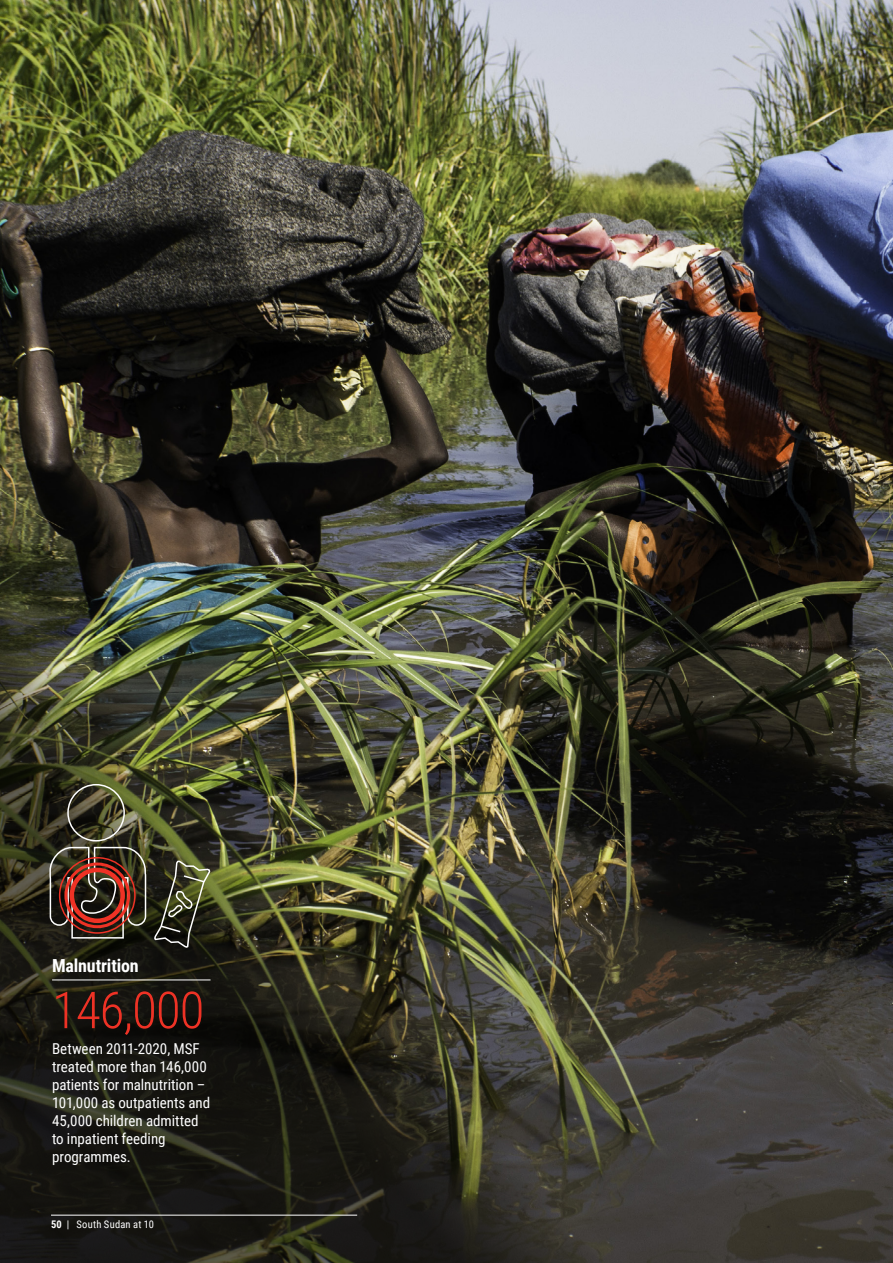
<style>
.page{position:relative;width:893px;height:1263px;background:#fff}
.page>*{position:absolute;margin:0;border:0;box-sizing:border-box;transform-origin:0 0}
.t1{font:300 51px "Roboto Condensed";letter-spacing:-.02em;color:#ee3225}
.t2{font:700 18px "Roboto Condensed";letter-spacing:-.01em;color:#fff}
.t3{font:15px/18px "Roboto Condensed";color:#fff}
.t4{font:10.5px "Roboto Condensed";letter-spacing:.025em;color:#fff}
.s1{font-weight:700}
</style>
<div class="page">
<img style="left:0;top:0;width:893px;height:451px">
<img style="left:0;top:451px;width:893px;height:812px">
<svg style="left:154px;top:860px;width:57px;height:88px;background:#42432e"></svg>
<div style="left:67px;top:784px;width:58px;height:57px;border:2px solid #fff;border-radius:50%"></div>
<svg style="left:49px;top:846px;width:98px;height:93px;background:#4e3a2e"></svg>
<div style="left:70px;top:868px;width:55px;height:55px;border:4px solid #ee3225;border-radius:50%"></div>
<div style="left:64px;top:862px;width:66px;height:66px;border:3px solid #ee3225;border-radius:50%"></div>
<div style="left:59px;top:857px;width:77px;height:77px;border:2px solid #ee3225;border-radius:50%"></div>
<hr style="left:52px;top:979px;width:159px;height:1px;background:#fff">
<hr style="left:51px;top:1215px;width:306px;height:1px;background:#fff">
<p class="t2" style="left:52px;top:953px;width:88px">Malnutrition</p>
<h1 class="t1" style="left:52px;top:974px;width:154px">146,000</h1>
<p class="t3" style="left:52px;top:1039px;width:160px">Between 2011-2020, MSF treated more than 146,000 patients for malnutrition –<br>101,000 as outpatients and<br>45,000 children admitted to inpatient feeding programmes.</p>
<p class="t4" style="left:51px;top:1217px;width:105px"><span class="s1">50</span> | South Sudan at 10</p>
</div>
